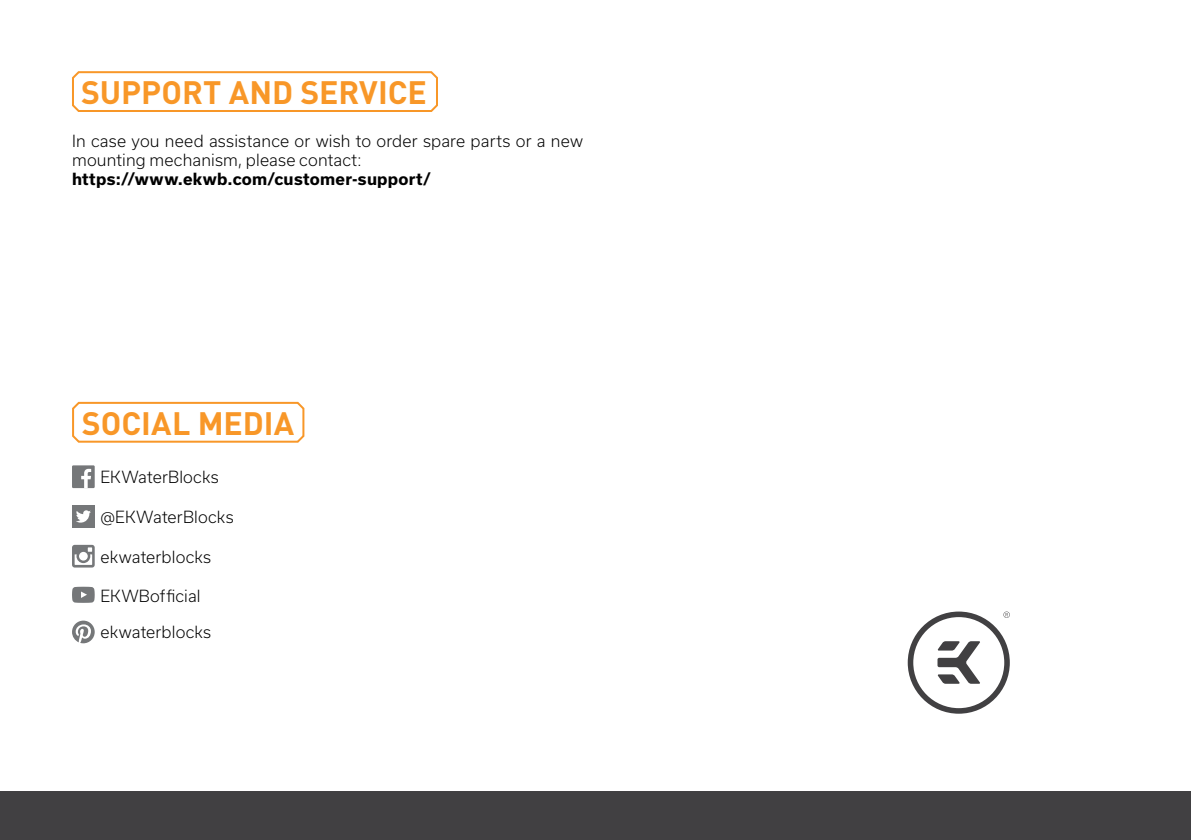
<style>
.page{position:relative;width:1191px;height:840px;background:#fff}
.page>*{position:absolute;margin:0;border:0;box-sizing:border-box;transform-origin:0 0}
.t1{font:700 32px "DIN Pro";letter-spacing:-.005em;color:#f89728}
.t2{font:300 16px/19.2px "Usual";letter-spacing:.01em;color:#000}
.t3{font:700 16px "Usual";letter-spacing:.015em;color:#000}
</style>
<div class="page">
<div style="left:0;top:790px;width:1191px;height:49px;background:#414042"></div>
<svg style="left:907px;top:611px;width:102px;height:102px"></svg>
<div style="left:72px;top:505px;width:23px;height:22px;background:#757779"></div>
<svg style="left:76px;top:510px;width:15px;height:12px"></svg>
<div style="left:72px;top:465px;width:23px;height:23px;background:#757779"></div>
<svg style="left:81px;top:468px;width:10px;height:20px"></svg>
<svg style="left:72px;top:620px;width:23px;height:23px"></svg>
<svg style="left:72px;top:586px;width:23px;height:16px"></svg>
<svg style="left:72px;top:544px;width:23px;height:23px"></svg>
<svg style="left:72px;top:71px;width:366px;height:41px"></svg>
<svg style="left:72px;top:401px;width:233px;height:42px"></svg>
<h1 class="t1" style="left:81px;top:70px;width:347px">SUPPORT AND SERVICE</h1>
<p class="t2" style="left:72px;top:131px;width:512px">In case you need assistance or wish to order spare parts or a new mounting mechanism, please contact:</p>
<p class="t3" style="left:72px;top:170px;width:360px">https://www.ekwb.com/customer-support/</p>
<h1 class="t1" style="left:82px;top:401px;width:214px">SOCIAL MEDIA</h1>
<p class="t2" style="left:100px;top:467px;width:120px">EKWaterBlocks</p>
<p class="t2" style="left:100px;top:507px;width:135px">@EKWaterBlocks</p>
<p class="t2" style="left:100px;top:546px;width:112px">ekwaterblocks</p>
<p class="t2" style="left:100px;top:586px;width:102px">EKWBofficial</p>
<p class="t2" style="left:100px;top:622px;width:112px">ekwaterblocks</p>
</div>
